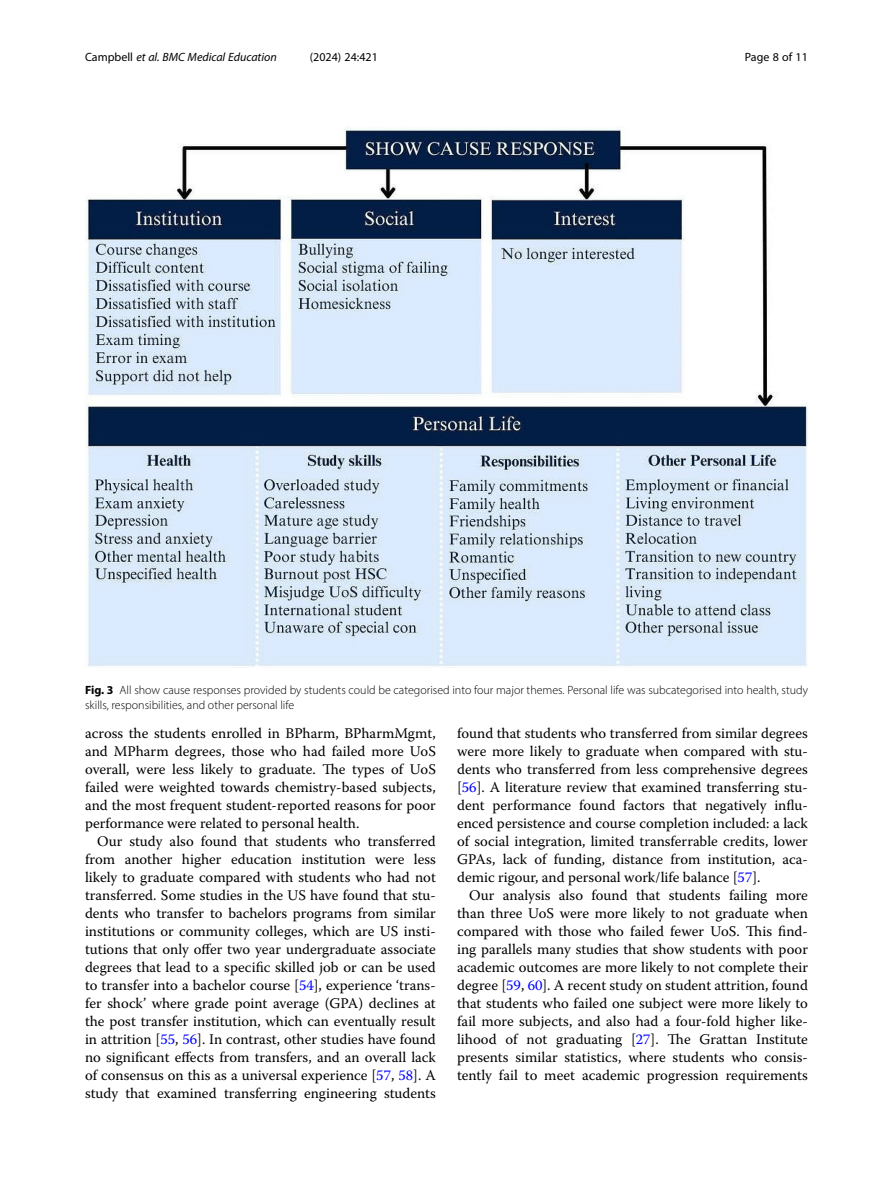
<style>
.page{position:relative;width:893px;height:1191px;background:#fff}
.page>*{position:absolute;margin:0;border:0;box-sizing:border-box;transform-origin:0 0}
.Body_Text_Indent{font:14.7px/18px "Warnock Pro";color:#000;text-align:justify}
.Body_Text{font:14.7px/18px "Warnock Pro";color:#000;text-align:justify}
.Figure_Caption{font:300 12px/15px "Myriad Pro";color:#000}
.t1{font:italic 12px "Myriad Pro";color:#000}
.t2{font:12px "Myriad Pro";color:#000}
.s1{font-style:normal}
.s2{font-weight:700}
.s3{color:#00f}
</style>
<div class="page">
<img style="left:85px;top:128px;width:723px;height:539px">
<p class="t1" style="left:85px;top:50px;width:193px"><span class="s1">Campbell</span> et al. BMC Medical Education</p>
<p class="t2" style="left:310px;top:50px;width:70px">(2024) 24:421</p>
<p class="t2" style="left:745px;top:50px;width:65px">Page 8 of 11</p>
<p class="Figure_Caption" style="left:85px;top:682px;width:724px"><span class="s2">Fig. 3</span> All show cause responses provided by students could be categorised into four major themes. Personal life was subcategorised into health, study skills, responsibilities, and other personal life</p>
<p class="Body_Text" style="left:85px;top:724px;width:352px">across the students enrolled in BPharm, BPharmMgmt, and MPharm degrees, those who had failed more UoS overall, were less likely to graduate. The types of UoS failed were weighted towards chemistry-based subjects, and the most frequent student-reported reasons for poor performance were related to personal health.</p>
<p class="Body_Text_Indent" style="left:85px;top:832px;width:352px;text-indent:12px">Our study also found that students who transferred from another higher education institution were less likely to graduate compared with students who had not transferred. Some studies in the US have found that stu&shy;dents who transfer to bachelors programs from similar institutions or community colleges, which are US insti&shy;tutions that only offer two year undergraduate associate degrees that lead to a specific skilled job or can be used to transfer into a bachelor course [<span class="s3">54</span>], experience ‘trans&shy;fer shock’ where grade point average (GPA) declines at the post transfer institution, which can eventually result in attrition [<span class="s3">55</span>, <span class="s3">56</span>]. In contrast, other studies have found no significant effects from transfers, and an overall lack of consensus on this as a universal experience [<span class="s3">57</span>, <span class="s3">58</span>]. A study that examined transferring engineering students</p>
<p class="Body_Text_Indent" style="left:457px;top:724px;width:352px">found that students who transferred from similar degrees were more likely to graduate when compared with stu&shy;dents who transferred from less comprehensive degrees [<span class="s3">56</span>]. A literature review that examined transferring stu&shy;dent performance found factors that negatively influ&shy;enced persistence and course completion included: a lack of social integration, limited transferrable credits, lower GPAs, lack of funding, distance from institution, aca&shy;demic rigour, and personal work/life balance [<span class="s3">57</span>].</p>
<p class="Body_Text_Indent" style="left:457px;top:886px;width:352px;text-indent:12px">Our analysis also found that students failing more than three UoS were more likely to not graduate when compared with those who failed fewer UoS. This find&shy;ing parallels many studies that show students with poor academic outcomes are more likely to not complete their degree [<span class="s3">59</span>, <span class="s3">60</span>]. A recent study on student attrition, found that students who failed one subject were more likely to fail more subjects, and also had a four-fold higher like&shy;lihood of not graduating [<span class="s3">27</span>]. The Grattan Institute presents similar statistics, where students who consis&shy;tently fail to meet academic progression requirements</p>
</div>
